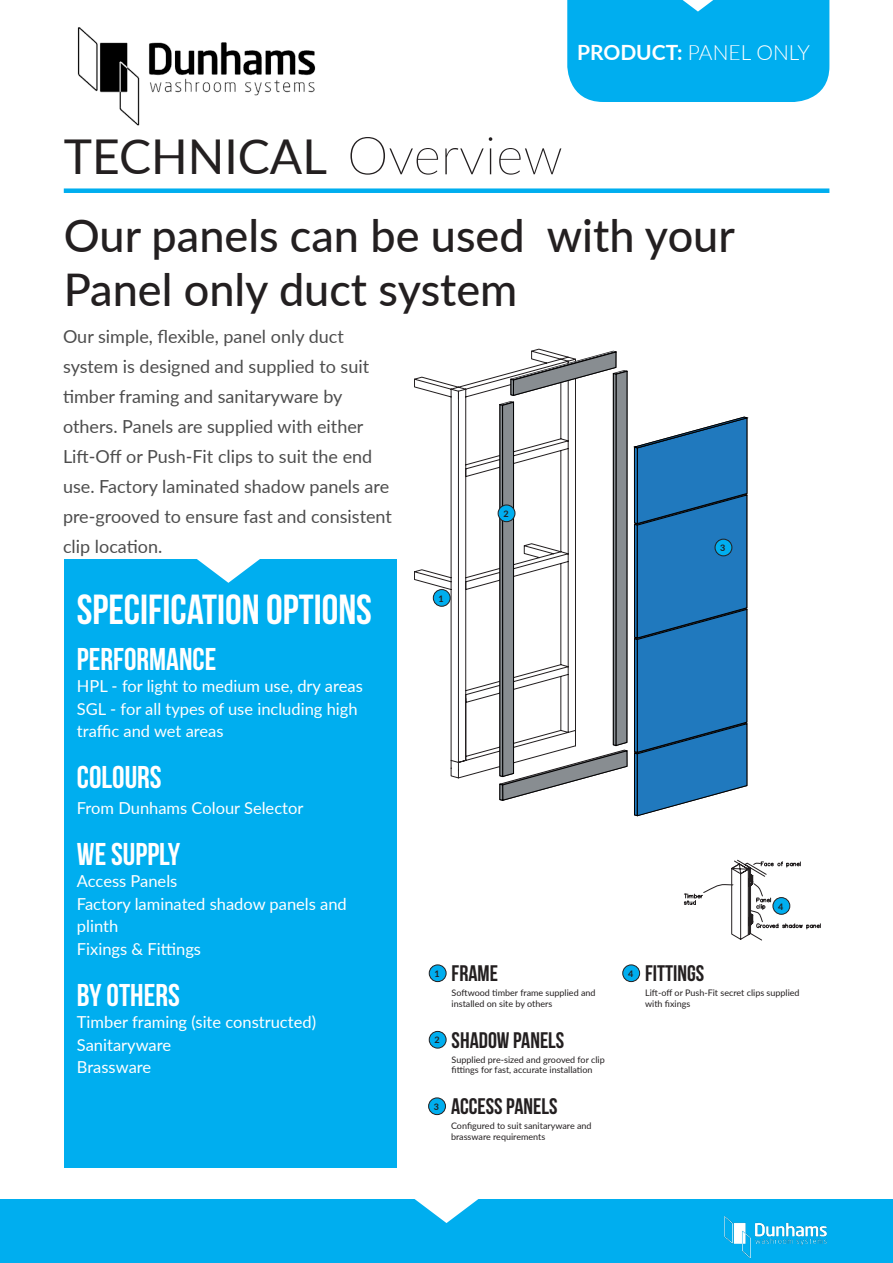
<style>
.page{position:relative;width:893px;height:1263px;background:#fff}
.page>*{position:absolute;margin:0;border:0;box-sizing:border-box;transform-origin:0 0}
.t1{font:48px "Lato";color:#231f20}
.t2{font:500 45px/54px "Lato";color:#231f20}
.t3{font:700 42px "Bebas Neue";color:#fff}
.Body_text{font:700 31.5px "Bebas Neue";color:#fff}
.discount_amount{font:700 22.5px "Bebas Neue";color:#231f20}
.t4{font:300 21px "Lato";color:#fff}
.Special_feature{font:18px/30px "Lato";color:#4d4d4d}
.Body_text-2{font:16.5px/22.5px "Lato";color:#fff}
.discount_amount-2{font:9px/10.8px "Lato";color:#231f20}
.discount_amount-3{font:700 9px "Lato";color:#231f20}
.s1{font-weight:700}
.s2{font-weight:100;font-size:52.5px}
</style>
<div class="page">
<svg style="left:414px;top:349px;width:134px;height:430px"></svg>
<svg style="left:458px;top:351px;width:304px;height:589px"></svg>
<svg style="left:684px;top:860px;width:137px;height:75px"></svg>
<svg style="left:499px;top:351px;width:128px;height:450px"></svg>
<svg style="left:634px;top:417px;width:114px;height:399px;background:#2f7cb8"></svg>
<div style="left:65px;top:559px;width:332px;height:609px;background:#00aeef"></div>
<div style="left:0;top:1199px;width:893px;height:64px;background:#00aeef"></div>
<img style="left:77px;top:27px;width:239px;height:99px">
<div style="left:64px;top:188px;width:765px;height:5px;background:#00aeef"></div>
<div style="left:433px;top:589px;width:17px;height:17px;background:#00aeef;border-radius:50%"></div>
<div style="left:433px;top:589px;width:18px;height:18px;border:1px solid #231f20;border-radius:50%"></div>
<div style="left:773px;top:897px;width:17px;height:17px;background:#00aeef;border-radius:50%"></div>
<div style="left:772px;top:897px;width:18px;height:18px;border:1px solid #231f20;border-radius:50%"></div>
<div style="left:429px;top:965px;width:17px;height:16px;background:#00aeef;border-radius:50%"></div>
<div style="left:429px;top:964px;width:17px;height:18px;border:1px solid #231f20;border-radius:50%"></div>
<div style="left:623px;top:965px;width:17px;height:16px;background:#00aeef;border-radius:50%"></div>
<div style="left:622px;top:964px;width:18px;height:18px;border:1px solid #231f20;border-radius:50%"></div>
<div style="left:429px;top:1031px;width:17px;height:17px;background:#00aeef;border-radius:50%"></div>
<div style="left:429px;top:1031px;width:17px;height:17px;border:1px solid #231f20;border-radius:50%"></div>
<div style="left:429px;top:1098px;width:16px;height:16px;background:#00aeef;border-radius:50%"></div>
<div style="left:428px;top:1097px;width:18px;height:18px;border:1px solid #231f20;border-radius:50%"></div>
<div style="left:498px;top:505px;width:17px;height:17px;background:#00aeef;border-radius:50%"></div>
<div style="left:498px;top:505px;width:17px;height:17px;border:1px solid #231f20;border-radius:50%"></div>
<div style="left:715px;top:539px;width:17px;height:17px;background:#00aeef;border-radius:50%"></div>
<div style="left:715px;top:539px;width:17px;height:17px;border:1px solid #231f20;border-radius:50%"></div>
<img style="left:724px;top:1216px;width:103px;height:42px">
<svg style="left:197px;top:559px;width:63px;height:24px"></svg>
<svg style="left:414px;top:1199px;width:65px;height:24px"></svg>
<div style="left:567px;top:0;width:262px;height:102px;background:#00aeef"></div>
<p class="t4" style="left:577px;top:38px;width:234px"><span class="s1">PRODUCT:</span> PANEL ONLY</p>
<p class="t1" style="left:64px;top:122px;width:501px">TECHNICAL <span class="s2">Overview</span></p>
<p class="t2" style="left:64px;top:207px;width:673px">Our panels can be used with your<br>Panel only duct system</p>
<p class="Special_feature" style="left:63px;top:321px;width:282px">Our simple, flexible, panel only duct</p>
<p class="Special_feature" style="left:63px;top:351px;width:308px">system is designed and supplied to suit timber framing and sanitaryware by</p>
<p class="Special_feature" style="left:63px;top:411px;width:330px">others. Panels are supplied with either Lift-Off or Push-Fit clips to suit the end use. Factory laminated shadow panels are pre-grooved to ensure fast and consistent clip location.</p>
<p class="t3" style="left:77px;top:586px;width:297px">SPECIFICATION OPTIONS</p>
<p class="Body_text" style="left:77px;top:641px;width:141px">PERFORMANCE</p>
<p class="Body_text-2" style="left:77px;top:674px;width:287px">HPL - for light to medium use, dry areas</p>
<p class="Body_text-2" style="left:77px;top:697px;width:282px">SGL - for all types of use including high traffic and wet areas</p>
<p class="Body_text" style="left:77px;top:760px;width:86px">COLOURS</p>
<p class="Body_text-2" style="left:77px;top:796px;width:228px">From Dunhams Colour Selector</p>
<p class="Body_text" style="left:77px;top:836px;width:105px">WE SUPPLY</p>
<p class="Body_text-2" style="left:77px;top:869px;width:102px">Access Panels</p>
<p class="Body_text-2" style="left:77px;top:892px;width:271px">Factory laminated shadow panels and plinth</p>
<p class="Body_text-2" style="left:77px;top:937px;width:126px">Fixings &amp; Fittings</p>
<p class="Body_text" style="left:77px;top:977px;width:104px">BY OTHERS</p>
<p class="Body_text-2" style="left:77px;top:1010px;width:241px">Timber framing (site constructed)</p>
<p class="Body_text-2" style="left:77px;top:1033px;width:96px">Sanitaryware</p>
<p class="Body_text-2" style="left:77px;top:1055px;width:76px">Brassware</p>
<p class="discount_amount-3" style="left:439px;top:592px;width:7px">1</p>
<p class="discount_amount-3" style="left:503px;top:507px;width:7px">2</p>
<p class="discount_amount-3" style="left:720px;top:541px;width:7px">3</p>
<p class="discount_amount" style="left:452px;top:961px;width:48px">FRAME</p>
<p class="discount_amount" style="left:645px;top:961px;width:61px">FITTINGS</p>
<p class="discount_amount-3" style="left:434px;top:967px;width:7px">1</p>
<p class="discount_amount-3" style="left:628px;top:967px;width:7px">4</p>
<p class="discount_amount-3" style="left:778px;top:900px;width:7px">4</p>
<p class="discount_amount-3" style="left:434px;top:1033px;width:7px">2</p>
<p class="discount_amount-3" style="left:434px;top:1100px;width:7px">3</p>
<p class="discount_amount-2" style="left:452px;top:987px;width:145px">Softwood timber frame supplied and installed on site by others</p>
<p class="discount_amount-2" style="left:645px;top:987px;width:156px">Lift-off or Push-Fit secret clips supplied with fixings</p>
<p class="discount_amount" style="left:452px;top:1027px;width:114px">SHADOW PANELS</p>
<p class="discount_amount-2" style="left:452px;top:1053px;width:155px">Supplied pre-sized and grooved for clip fittings for fast, accurate installation</p>
<p class="discount_amount" style="left:451px;top:1094px;width:108px">ACCESS PANELS</p>
<p class="discount_amount-2" style="left:451px;top:1120px;width:142px">Configured to suit sanitaryware and brassware requirements</p>
</div>
